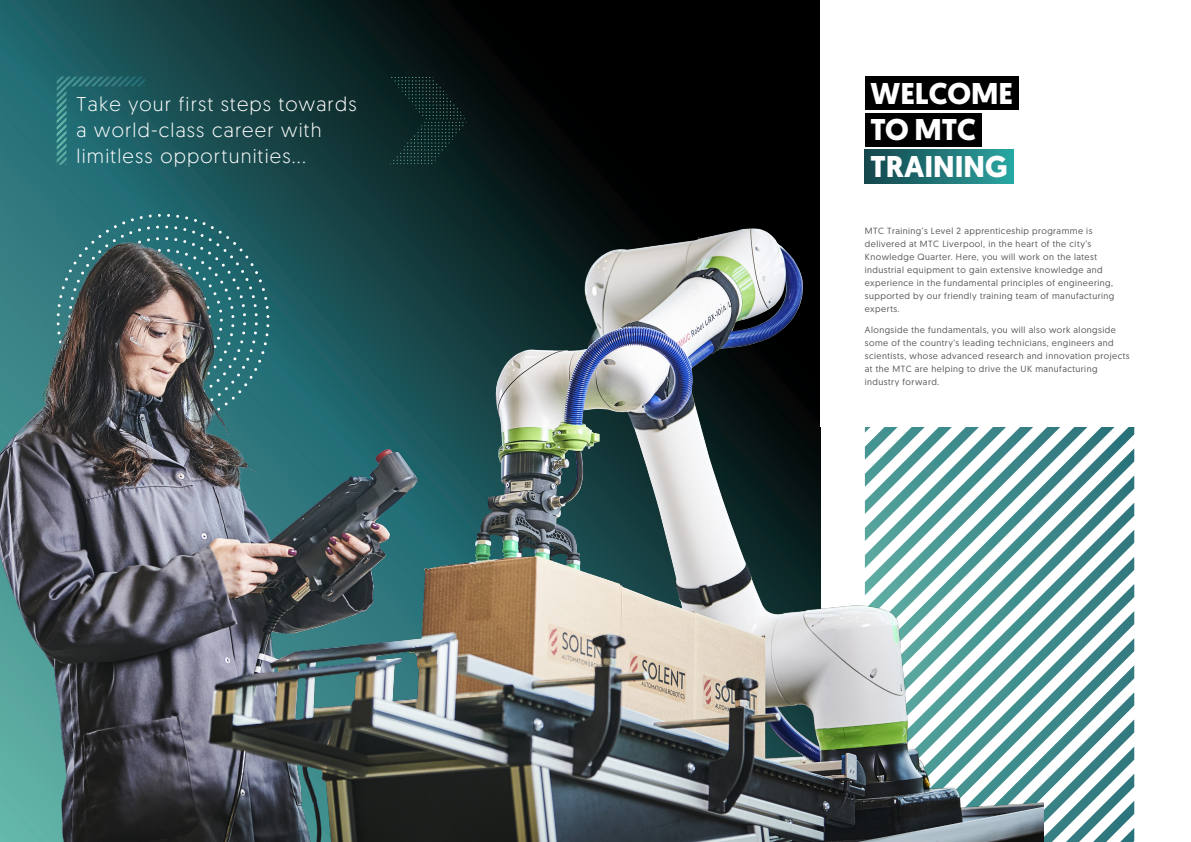
<style>
.page{position:relative;width:1191px;height:842px;background:#fff}
.page>*{position:absolute;margin:0;border:0;box-sizing:border-box;transform-origin:0 0}
.Paragraph_Style_1{font:700 30px "Geomanist";color:#fff}
.t1{font:300 20px/26px "Geomanist";letter-spacing:.06em;color:#fff}
.t2{font:9px/13px "Geomanist";letter-spacing:.05em;color:#57585a}
</style>
<div class="page">
<svg style="left:1043px;top:427px;width:91px;height:415px"></svg>
<svg style="left:0;top:0;width:820px;height:227px;background:#0c2627"></svg>
<svg style="left:57px;top:214px;width:212px;height:13px;background:#286b72"></svg>
<img style="left:0;top:227px;width:1043px;height:615px">
<div style="left:820px;top:0;width:371px;height:426px;background:#fff"></div>
<svg style="left:57px;top:77px;width:88px;height:88px;background:#23696f"></svg>
<svg style="left:390px;top:77px;width:77px;height:87px;background:#0d2625"></svg>
<div style="left:865px;top:76px;width:153px;height:34px;background:#000"></div>
<div style="left:865px;top:113px;width:116px;height:34px;background:#010101"></div>
<div style="left:865px;top:149px;width:148px;height:34px;background:linear-gradient(to right,#15454b,#2ba4a0)"></div>
<p class="t1" style="left:77px;top:91px;width:282px">Take your first steps towards a world-class career with limitless opportunities...</p>
<p class="Paragraph_Style_1" style="left:870px;top:73px;width:144px">WELCOME</p>
<p class="Paragraph_Style_1" style="left:870px;top:110px;width:107px">TO MTC</p>
<p class="Paragraph_Style_1" style="left:870px;top:147px;width:139px">TRAINING</p>
<p class="t2" style="left:865px;top:224px;width:251px">MTC Training’s Level 2 apprenticeship programme is delivered at MTC Liverpool, in the heart of the city’s Knowledge Quarter. Here, you will work on the latest industrial equipment to gain extensive knowledge and experience in the fundamental principles of engineering, supported by our friendly training team of manufacturing experts.</p>
<p class="t2" style="left:865px;top:323px;width:266px">Alongside the fundamentals, you will also work alongside some of the country’s leading technicians, engineers and scientists, whose advanced research and innovation projects at the MTC are helping to drive the UK manufacturing industry forward.</p>
</div>
